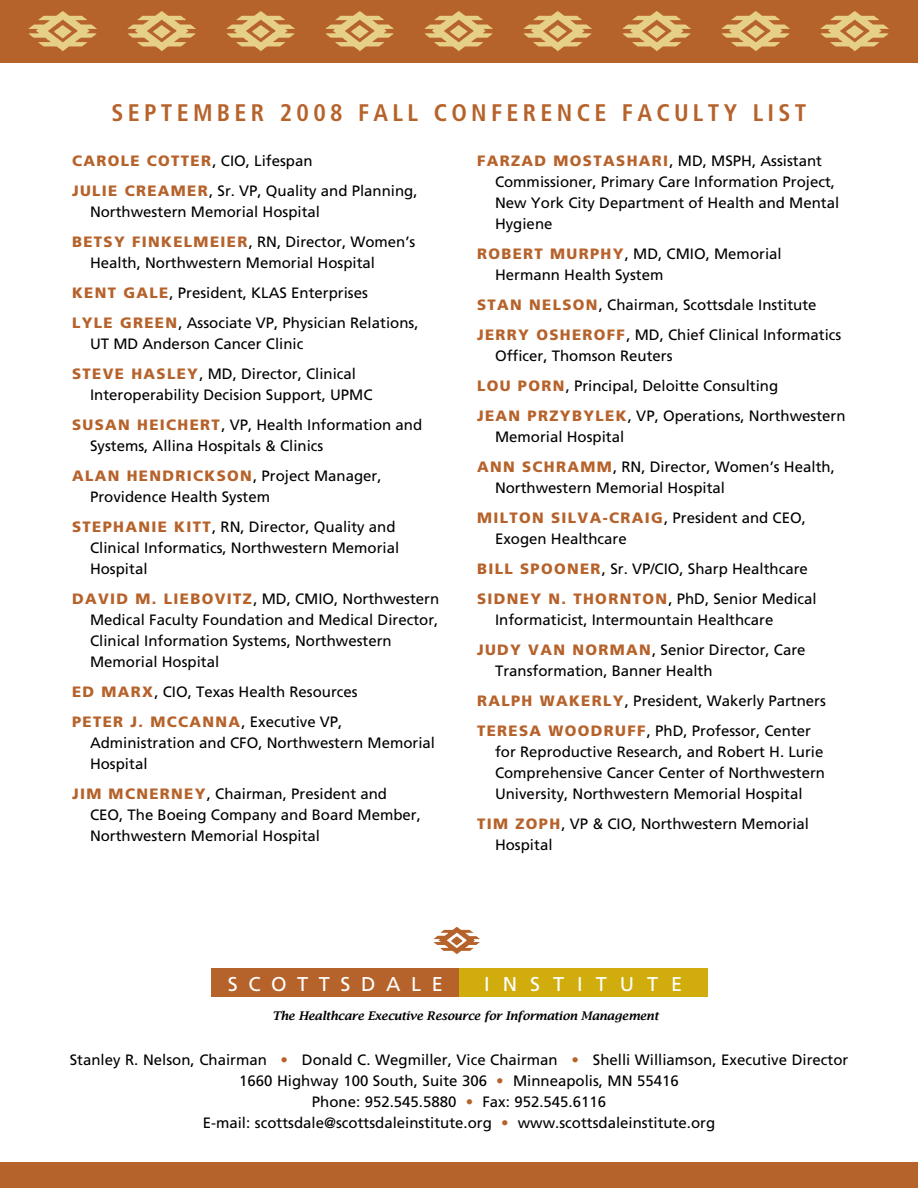
<style>
.page{position:relative;width:918px;height:1188px;background:#fff}
.page>*{position:absolute;margin:0;border:0;box-sizing:border-box;transform-origin:0 0}
.t1{font:700 condensed 24px "Frutiger";letter-spacing:.18em;color:#b6622b}
.t2{font:19.95px "Frutiger";letter-spacing:.53em;color:#fff}
.t3{font:19.95px "Frutiger";letter-spacing:.65em;color:#fff}
.t4{font:15px/21px "Frutiger";color:#000}
.t5{font:900 15px "Frutiger";letter-spacing:.09em;color:#b6622b}
.t6{font:italic 600 12px "Lucida Bright";letter-spacing:-.01em;color:#000}
.s1{font-weight:900;color:#b6622b}
.s2{color:#b6622b}
</style>
<div class="page">
<div style="left:0;top:1162px;width:918px;height:26px;background:#b6622b"></div>
<div style="left:0;top:0;width:918px;height:63px;background:#b6622b"></div>
<img style="left:28px;top:11px;width:69px;height:41px">
<img style="left:127px;top:11px;width:69px;height:41px">
<img style="left:226px;top:11px;width:69px;height:41px">
<img style="left:325px;top:11px;width:69px;height:41px">
<img style="left:424px;top:11px;width:69px;height:41px">
<img style="left:523px;top:11px;width:69px;height:41px">
<img style="left:622px;top:11px;width:69px;height:41px">
<img style="left:721px;top:11px;width:69px;height:41px">
<img style="left:820px;top:11px;width:69px;height:41px">
<div style="left:211px;top:968px;width:249px;height:29px;background:#b6622b"></div>
<div style="left:460px;top:968px;width:248px;height:29px;background:#d0ac0d"></div>
<img style="left:433px;top:927px;width:47px;height:28px">
<h1 class="t1" style="left:111px;top:99px;width:358px">SEPTEMBER 2008 FALL CONFERENCE</h1>
<h1 class="t1" style="left:622px;top:99px;width:33px">FACULT</h1>
<h1 class="t1" style="left:724px;top:99px;width:58px">Y LIST</h1>
<p class="t4" style="left:72px;top:146px;width:347px;line-height:30px"><span class="s1">CAROLE COTTER</span>, CIO, Lifespan<br><span class="s1">JULI E CREAM ER</span>, Sr. VP, Quality and Planning,</p>
<p class="t4" style="left:72px;top:197px;width:345px;line-height:30px;text-indent:18px">Northwestern Memorial Hospital<br><span class="s1">BETSY FIN KELM EI ER</span>, RN, Director, Women’s</p>
<p class="t4" style="left:72px;top:248px;width:348px;line-height:30px;text-indent:18px">Health, Northwestern Memorial Hospital<br><span class="s1">K ENT GALE</span>, President, KLAS Enterprises<br><span class="s1">LYLE GR EEN</span> , Associate VP, Physician Relations,</p>
<p class="t4" style="left:72px;top:329px;width:286px;line-height:30px;text-indent:18px">UT MD Anderson Cancer Clinic<br><span class="s1">STEVE HASLEY</span>, MD, Director, Clinical</p>
<p class="t4" style="left:90px;top:384px;width:284px">Interoperability Decision Support, UPMC</p>
<p class="t5" style="left:72px;top:416px;width:98px">SUSAN HEICH</p>
<p class="t4" style="left:90px;top:414px;width:334px;text-indent:100px"><span class="s1">ERT</span>, VP, Health Information and<br>Systems, Allina Hospitals &amp; Clinics</p>
<p class="t5" style="left:72px;top:467px;width:114px">ALAN HENDRIC</p>
<p class="t4" style="left:90px;top:465px;width:293px;text-indent:114px"><span class="s1">KSON</span> , Project Manager,<br>Providence Health System</p>
<p class="t5" style="left:72px;top:518px;width:113px">STEPHANIE KITT</p>
<p class="t4" style="left:90px;top:516px;width:311px;text-indent:122px">, RN, Director, Quality and<br>Clinical Informatics, Northwestern Memorial<br>Hospital</p>
<p class="t4" style="left:90px;top:588px;width:351px;text-indent:-18px"><span class="s1">DAVI D M. LI EB OVITZ</span>, MD, CMIO, Northwestern Medical Faculty Foundation and Medical Director, Clinical Information Systems, Northwestern Memorial Hospital</p>
<p class="t4" style="left:72px;top:677px;width:287px;line-height:30px"><span class="s1">E D MARX</span>, CIO, Texas Health Resources<br><span class="s1">PETER J. MC CANN A</span>, Executive VP,</p>
<p class="t4" style="left:90px;top:732px;width:347px">Administration and CFO, Northwestern Memorial<br>Hospital</p>
<p class="t5" style="left:72px;top:785px;width:19px">JIM</p>
<p class="t4" style="left:90px;top:783px;width:332px;text-indent:19px"><span class="s1">MC NERN EY</span>, Chairman, President and<br>CEO, The Boeing Company and Board Member,<br>Northwestern Memorial Hospital</p>
<p class="t4" style="left:495px;top:150px;width:346px;text-indent:-18px"><span class="s1">FARZAD MOSTASHARI</span> , MD, MSPH, Assistant Commissioner, Primary Care Information Project, New York City Department of Health and Mental Hygiene</p>
<p class="t5" style="left:477px;top:245px;width:114px">ROBERT MURPH</p>
<p class="t4" style="left:495px;top:243px;width:288px;text-indent:118px"><span class="s1">Y</span>, MD, CMIO, Memorial<br>Hermann Health System</p>
<p class="t4" style="left:477px;top:290px;width:366px;line-height:30px"><span class="s1">STAN NELSON</span> , Chairman, Scottsdale Institute<br><span class="s1">JERRY O SH EROFF</span>, MD, Chief Clinical Informatics</p>
<p class="t4" style="left:477px;top:341px;width:370px;line-height:30px;text-indent:18px">Officer, Thomson Reuters<br><span class="s1">LOU PORN</span> , Principal, Deloitte Consulting<br><span class="s1">JEAN PRZYBYLEK</span>, VP, Operations, Northwestern</p>
<p class="t4" style="left:495px;top:426px;width:131px">Memorial Hospital</p>
<p class="t5" style="left:477px;top:458px;width:14px">ANN</p>
<p class="t5" style="left:522px;top:458px;width:12px">SCHR</p>
<p class="t4" style="left:495px;top:456px;width:341px;text-indent:72px"><span class="s1">AMM</span> , RN, Director, Women’s Health,<br>Northwestern Memorial Hospital</p>
<p class="t4" style="left:495px;top:507px;width:313px;text-indent:-18px"><span class="s1">MILTON SI LVA-CRAIG</span> , President and CEO,<br>Exogen Healthcare</p>
<p class="t4" style="left:477px;top:554px;width:332px;line-height:30px"><span class="s1">BI LL SPOON ER</span>, Sr. VP/CIO, Sharp Healthcare<br><span class="s1">SI DNEY N. THORNT</span></p>
<p class="t4" style="left:495px;top:588px;width:323px;text-indent:147px"><span class="s1">ON</span> , PhD, Senior Medical<br>Informaticist, Intermountain Healthcare</p>
<p class="t4" style="left:495px;top:639px;width:312px;text-indent:-18px"><span class="s1">JUDY VAN NORMAN</span> , Senior Director, Care<br>Transformation, Banner Health</p>
<p class="t5" style="left:477px;top:692px;width:45px">RALPH</p>
<p class="t4" style="left:477px;top:686px;width:350px;line-height:30px;text-indent:63px"><span class="s1">WAKER LY</span>, President, Wakerly Partners<br><span class="s1">TER ESA WOODR UFF</span>, PhD, Professor, Center</p>
<p class="t4" style="left:495px;top:741px;width:332px;text-align:justify">for Reproductive Research, and Robert H. Lurie Comprehensive Cancer Center of Northwestern University, Northwestern Memorial Hospital</p>
<p class="t5" style="left:477px;top:815px;width:21px">TIM</p>
<p class="t4" style="left:495px;top:813px;width:316px;text-indent:20px"><span class="s1">Z OPH</span> , VP &amp; CIO, Northwestern Memorial<br>Hospital</p>
<h2 class="t2" style="left:228px;top:972px;width:216px">SCOTTSDALE</h2>
<p class="t6" style="left:272px;top:1009px;width:388px">The Healthcare Executive Resource for Information Management</p>
<h2 class="t3" style="left:484px;top:972px;width:200px">INSTITUTE</h2>
<p class="t4" style="left:70px;top:1049px;width:780px;text-align:center">Stanley R. Nelson, Chairman <span class="s2">•</span> Donald C. Wegmiller, Vice Chairman <span class="s2">•</span> Shelli Williamson, Executive Director 1660 Highway 100 South, Suite 306 <span class="s2">•</span> Minneapolis, MN 55416<br>Phone: 952.545.5880 <span class="s2">•</span> Fax: 952.545.6116<br>E-mail: scottsdale@scottsdaleinstitute.org <span class="s2">•</span> www.scottsdaleinstitute.org</p>
</div>
